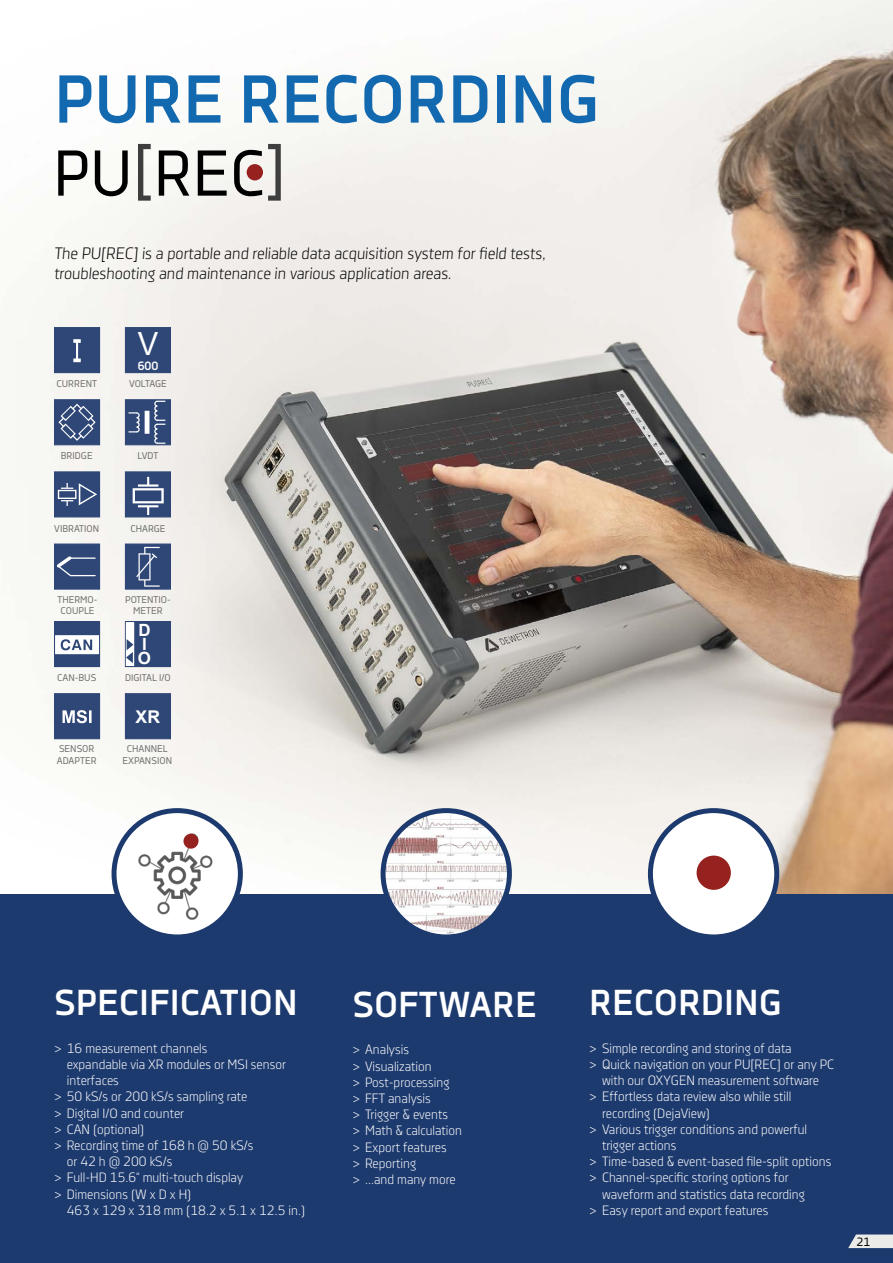
<style>
.page{position:relative;width:893px;height:1263px;background:#fff}
.page>*{position:absolute;margin:0;border:0;box-sizing:border-box;transform-origin:0 0}
.t1{font:700 67.5px "Decima Nova Pro";color:#1369b0}
.t2{font:700 36px "Decima Nova Pro";color:#fff}
.t3{font:31.95px "Arial";color:#fff;scale:.96 1}
.t4{font:700 17.55px "Arial";color:#fff}
.t5{font:700 16.8px/14.2px "Arial";color:#fff}
.Introduction{font:16.5px/19.8px "Decima Nova Pro Lt";color:#000}
.t6{font:13.5px/16.2px "Decima Nova Pro Lt";color:#fff}
.t7{font:700 12px "Decima Nova Pro";color:#fff}
.t8{font:12px "Decima Nova Pro";color:#000}
.Image_description_-_white{font:9.75px/11.7px "Decima Nova Pro";color:#6f6f6e;text-align:center}
.Image_description_-_white-2{font:9.75px "Decima Nova Pro";letter-spacing:-.03em;color:#6f6f6e}
</style>
<div class="page">
<img style="left:0;top:0;width:893px;height:894px">
<div style="left:0;top:894px;width:893px;height:369px;background:#1d3a6e"></div>
<img style="left:383px;top:811px;width:126px;height:126px;border-radius:63px">
<div style="left:381px;top:808px;width:131px;height:131px;border:5px solid #1d3a6e;border-radius:50%"></div>
<div style="left:650px;top:811px;width:127px;height:126px;background:#fff;border-radius:50%"></div>
<div style="left:648px;top:808px;width:131px;height:131px;border:5px solid #1d3a6e;border-radius:50%"></div>
<div style="left:697px;top:855px;width:34px;height:35px;background:#962220;border-radius:50%"></div>
<svg style="left:114px;top:811px;width:126px;height:126px"></svg>
<div style="left:112px;top:808px;width:131px;height:131px;border:5px solid #1d3a6e;border-radius:50%"></div>
<img style="left:136px;top:831px;width:81px;height:91px">
<div style="left:183px;top:834px;width:15px;height:15px;background:#962220;border-radius:50%"></div>
<svg style="left:53px;top:326px;width:48px;height:48px"></svg>
<svg style="left:53px;top:399px;width:48px;height:47px"></svg>
<svg style="left:53px;top:471px;width:48px;height:47px"></svg>
<svg style="left:124px;top:399px;width:48px;height:47px"></svg>
<hr style="left:145px;top:411px;width:4px;height:23px;background:#fff">
<svg style="left:124px;top:543px;width:48px;height:47px"></svg>
<svg style="left:53px;top:693px;width:48px;height:47px"></svg>
<svg style="left:53px;top:620px;width:48px;height:48px"></svg>
<svg style="left:124px;top:471px;width:48px;height:47px"></svg>
<svg style="left:53px;top:543px;width:48px;height:47px"></svg>
<svg style="left:124px;top:326px;width:48px;height:48px"></svg>
<svg style="left:124px;top:693px;width:48px;height:47px"></svg>
<svg style="left:124px;top:620px;width:48px;height:48px"></svg>
<svg style="left:268px;top:144px;width:13px;height:57px"></svg>
<svg style="left:159px;top:150px;width:103px;height:46px"></svg>
<svg style="left:138px;top:144px;width:13px;height:57px"></svg>
<svg style="left:58px;top:150px;width:70px;height:46px"></svg>
<div style="left:247px;top:164px;width:16px;height:16px;background:#962220;border-radius:50%"></div>
<svg style="left:848px;top:1234px;width:45px;height:14px"></svg>
<h1 class="t1" style="left:54px;top:61px;width:547px">PURE RECORDING</h1>
<p class="Introduction" style="left:54px;top:243px;width:495px">The PU[REC] is a portable and reliable data acquisition system for field tests, troubleshooting and maintenance in various application areas.</p>
<p class="Image_description_-_white" style="left:57px;top:378px;width:42px">CURRENT</p>
<p class="Image_description_-_white" style="left:61px;top:450px;width:33px">BRIDGE</p>
<h3 class="t3" style="left:138px;top:322px;width:23px">V</h3>
<h5 class="t7" style="left:138px;top:359px;width:22px">600</h5>
<p class="Image_description_-_white-2" style="left:129px;top:378px;width:39px">VOLTAGE</p>
<p class="Image_description_-_white" style="left:138px;top:450px;width:22px">LVDT</p>
<p class="Image_description_-_white" style="left:54px;top:523px;width:46px">VIBRATION</p>
<p class="Image_description_-_white" style="left:130px;top:523px;width:37px">CHARGE</p>
<p class="Image_description_-_white" style="left:57px;top:593px;width:42px">THERMO-<br>COUPLE</p>
<p class="Image_description_-_white" style="left:57px;top:672px;width:41px">CAN-BUS</p>
<p class="Image_description_-_white" style="left:125px;top:593px;width:47px">POTENTIO-<br>METER</p>
<p class="t5" style="left:138px;top:623px;width:15px">D<br>I<br>O</p>
<p class="Image_description_-_white" style="left:125px;top:672px;width:47px">DIGITAL I/O</p>
<h5 class="t4" style="left:136px;top:705px;width:26px">XR</h5>
<p class="Image_description_-_white" style="left:57px;top:743px;width:41px;text-align:left">SENSOR<br>ADAPTER</p>
<p class="Image_description_-_white" style="left:123px;top:743px;width:51px">CHANNEL<br>EXPANSION</p>
<h2 class="t2" style="left:54px;top:982px;width:245px">SPECIFICATION</h2>
<p class="t6" style="left:67px;top:1040px;width:221px;text-indent:-13px">&gt; 16 measurement channels<br>expandable via XR modules or MSI sensor interfaces</p>
<p class="t6" style="left:54px;top:1088px;width:195px">&gt; 50 kS/s or 200 kS/s sampling rate</p>
<p class="t6" style="left:54px;top:1105px;width:132px">&gt; Digital I/O and counter</p>
<p class="t6" style="left:54px;top:1121px;width:92px">&gt; CAN (optional)</p>
<p class="t6" style="left:67px;top:1137px;width:188px;text-indent:-13px">&gt; Recording time of 168 h @ 50 kS/s or 42 h @ 200 kS/s</p>
<p class="t6" style="left:54px;top:1169px;width:191px">&gt; Full-HD 15.6“ multi-touch display</p>
<p class="t6" style="left:67px;top:1186px;width:240px;text-indent:-13px">&gt; Dimensions (W x D x H)<br>463 x 129 x 318 mm (18.2 x 5.1 x 12.5 in.)</p>
<h2 class="t2" style="left:352px;top:984px;width:186px">SOFTWARE</h2>
<p class="t6" style="left:352px;top:1041px;width:58px">&gt; Analysis</p>
<p class="t6" style="left:352px;top:1058px;width:81px">&gt; Visualization</p>
<p class="t6" style="left:352px;top:1074px;width:99px">&gt; Post-processing</p>
<p class="t6" style="left:352px;top:1090px;width:80px">&gt; FFT analysis</p>
<p class="t6" style="left:352px;top:1106px;width:97px">&gt; Trigger &amp; events</p>
<p class="t6" style="left:352px;top:1122px;width:111px">&gt; Math &amp; calculation</p>
<p class="t6" style="left:352px;top:1139px;width:96px">&gt; Export features</p>
<p class="t6" style="left:352px;top:1155px;width:65px">&gt; Reporting</p>
<p class="t6" style="left:352px;top:1171px;width:105px">&gt; ...and many more</p>
<h2 class="t2" style="left:589px;top:982px;width:194px">RECORDING</h2>
<p class="t6" style="left:589px;top:1040px;width:204px">&gt; Simple recording and storing of data</p>
<p class="t6" style="left:589px;top:1056px;width:246px;text-align:center">&gt; Quick navigation on your PU[REC] or any PC with our OXYGEN measurement software</p>
<p class="t6" style="left:602px;top:1088px;width:191px;text-indent:-13px">&gt; Effortless data review also while still recording (DejaView)</p>
<p class="t6" style="left:602px;top:1121px;width:206px;text-indent:-13px">&gt; Various trigger conditions and powerful trigger actions</p>
<p class="t6" style="left:589px;top:1153px;width:244px">&gt; Time-based &amp; event-based file-split options</p>
<p class="t6" style="left:602px;top:1169px;width:204px;text-indent:-13px">&gt; Channel-specific storing options for waveform and statistics data recording</p>
<p class="t6" style="left:589px;top:1202px;width:181px">&gt; Easy report and export features</p>
<p class="t8" style="left:856px;top:1234px;width:15px">21</p>
</div>
